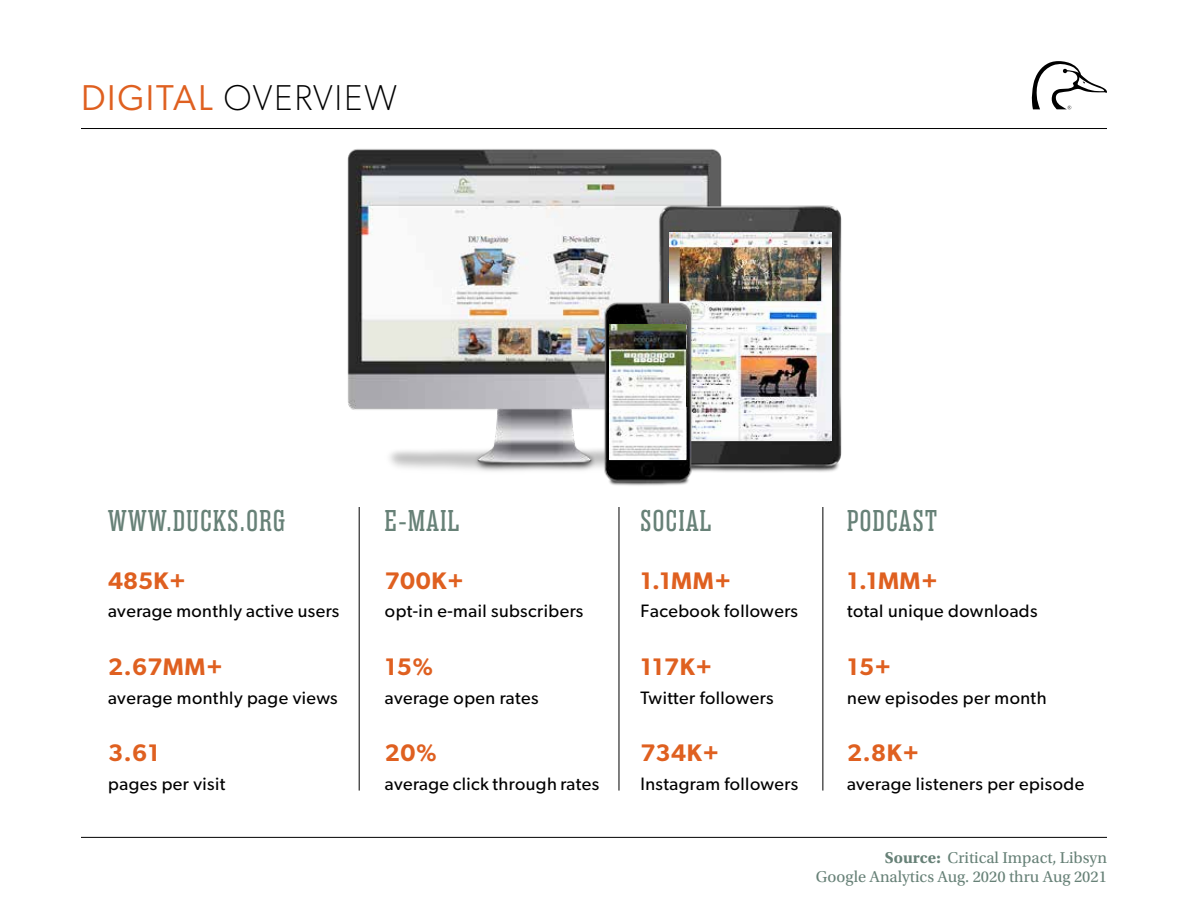
<style>
.page{position:relative;width:1188px;height:918px;background:#fff}
.page>*{position:absolute;margin:0;border:0;box-sizing:border-box;transform-origin:0 0}
.t1{font:100 36px "Gibson";letter-spacing:.05em;color:#000}
.t2{font:30px "Rama Slab E";letter-spacing:.05em;color:#678177}
.t3{font:600 24px "Gibson";letter-spacing:.025em;color:#df6020}
.t4{font:18px "Gibson";letter-spacing:.025em;color:#000}
.t5{font:16.5px/19.8px "Utopia Std";color:#678177;text-align:right}
.s1{font-weight:400;color:#df6020}
.s2{font-weight:700}
</style>
<div class="page">
<hr style="left:81px;top:128px;width:1026px;height:1px;background:#000">
<hr style="left:81px;top:837px;width:1026px;height:1px;background:#000">
<svg style="left:1032px;top:61px;width:75px;height:48px"></svg>
<hr style="left:359px;top:507px;width:1px;height:284px;background:#000">
<hr style="left:619px;top:507px;width:1px;height:284px;background:#000">
<hr style="left:822px;top:507px;width:1px;height:284px;background:#000">
<img style="left:347px;top:149px;width:375px;height:323px">
<img style="left:617px;top:187px;width:225px;height:339px">
<img style="left:670px;top:232px;width:161px;height:209px">
<img style="left:541px;top:285px;width:213px;height:213px">
<img style="left:609px;top:324px;width:77px;height:135px">
<h1 class="t1" style="left:81px;top:76px;width:317px"><span class="s1">DIGITAL</span> OVERVIEW</h1>
<h2 class="t2" style="left:108px;top:504px;width:179px">WWW.DUCKS.ORG</h2>
<h3 class="t3" style="left:108px;top:566px;width:79px">485K+</h3>
<p class="t4" style="left:108px;top:600px;width:233px">average monthly active users</p>
<h3 class="t3" style="left:108px;top:652px;width:116px">2.67MM+</h3>
<p class="t4" style="left:108px;top:687px;width:231px">average monthly page views</p>
<h3 class="t3" style="left:108px;top:739px;width:52px">3.61</h3>
<p class="t4" style="left:108px;top:773px;width:119px">pages per visit</p>
<h2 class="t2" style="left:385px;top:504px;width:76px">E-MAIL</h2>
<h3 class="t3" style="left:385px;top:566px;width:80px">700K+</h3>
<p class="t4" style="left:385px;top:600px;width:200px">opt-in e-mail subscribers</p>
<h3 class="t3" style="left:385px;top:652px;width:50px">15%</h3>
<p class="t4" style="left:385px;top:687px;width:155px">average open rates</p>
<h3 class="t3" style="left:385px;top:739px;width:53px">20%</h3>
<p class="t4" style="left:385px;top:773px;width:216px">average click through rates</p>
<h2 class="t2" style="left:640px;top:504px;width:72px">SOCIAL</h2>
<h3 class="t3" style="left:640px;top:566px;width:92px">1.1MM+</h3>
<p class="t4" style="left:640px;top:600px;width:159px">Facebook followers</p>
<h3 class="t3" style="left:640px;top:652px;width:73px">117K+</h3>
<p class="t4" style="left:640px;top:687px;width:135px">Twitter followers</p>
<h3 class="t3" style="left:640px;top:739px;width:80px">734K+</h3>
<p class="t4" style="left:640px;top:773px;width:159px">Instagram followers</p>
<h2 class="t2" style="left:847px;top:504px;width:91px">PODCAST</h2>
<h3 class="t3" style="left:847px;top:566px;width:92px">1.1MM+</h3>
<p class="t4" style="left:847px;top:600px;width:192px">total unique downloads</p>
<h3 class="t3" style="left:847px;top:652px;width:46px">15+</h3>
<p class="t4" style="left:847px;top:687px;width:201px">new episodes per month</p>
<h3 class="t3" style="left:847px;top:739px;width:74px">2.8K+</h3>
<p class="t4" style="left:847px;top:773px;width:239px">average listeners per episode</p>
<p class="t5" style="left:816px;top:848px;width:293px"><span class="s2">Source:</span> Critical Impact, Libsyn<br>Google Analytics Aug. 2020 thru Aug 2021</p>
</div>
